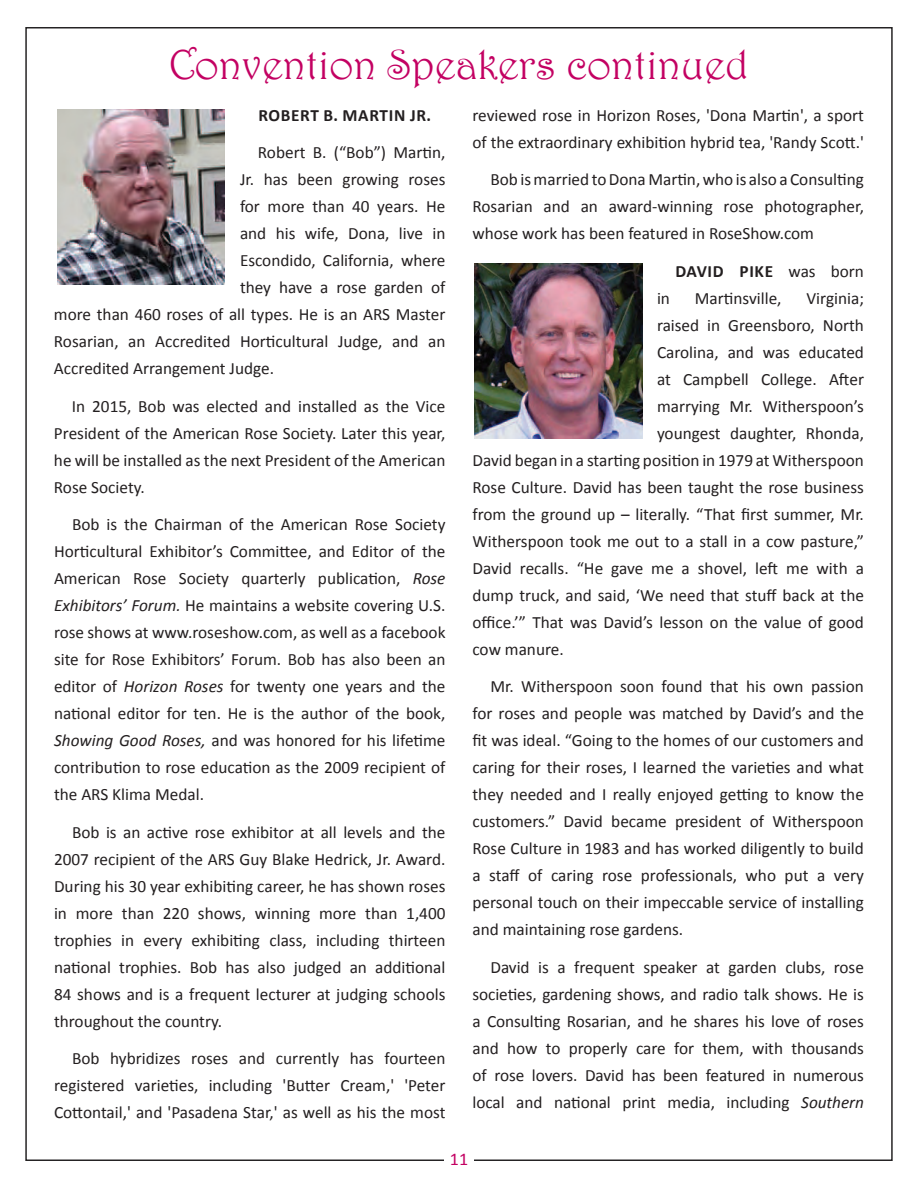
<style>
.page{position:relative;width:918px;height:1188px;background:#fff}
.page>*{position:absolute;margin:0;border:0;box-sizing:border-box;transform-origin:0 0}
.t1{font:42px "Harrington";color:#c30162}
.t2{font:18px "Calibri";color:#c30162}
.t3{font:17.25px/27px "Calibri";color:#231f20;text-align:justify}
.t4{font:700 17.25px "Calibri";letter-spacing:.04em;color:#231f20}
.s1{font-style:italic}
.s2{font-weight:400}
</style>
<div class="page">
<img style="left:474px;top:263px;width:168px;height:175px">
<img style="left:57px;top:109px;width:168px;height:176px">
<h1 class="t1" style="left:169px;top:39px;width:581px">Convention Speakers continued</h1>
<p class="t4" style="left:258px;top:104px;width:174px">ROBERT B. MARTIN JR.</p>
<p class="t3" style="left:258px;top:139px;width:189px">Robert B. (“Bob”) Martin,</p>
<p class="t3" style="left:240px;top:166px;width:207px">Jr. has been growing roses</p>
<p class="t3" style="left:240px;top:193px;width:207px">for more than 40 years. He</p>
<p class="t3" style="left:240px;top:220px;width:207px">and his wife, Dona, live in</p>
<p class="t3" style="left:240px;top:247px;width:207px">Escondido, California, where</p>
<p class="t3" style="left:240px;top:274px;width:207px">they have a rose garden of</p>
<p class="t3" style="left:54px;top:301px;width:393px">more than 460 roses of all types. He is an ARS Master</p>
<p class="t3" style="left:54px;top:328px;width:393px">Rosarian, an Accredited Horticultural Judge, and an</p>
<p class="t3" style="left:54px;top:355px;width:219px">Accredited Arrangement Judge.</p>
<p class="t3" style="left:54px;top:393px;width:393px;text-indent:18px">In 2015, Bob was elected and installed as the Vice President of the American Rose Society. Later this year, he will be installed as the next President of the American Rose Society.</p>
<p class="t3" style="left:54px;top:511px;width:393px;text-indent:18px">Bob is the Chairman of the American Rose Society Horticultural Exhibitor’s Committee, and Editor of the American Rose Society quarterly publication, <span class="s1">Rose Exhibitors’ Forum.</span> He maintains a website covering U.S. rose shows at www.roseshow.com, as well as a facebook site for Rose Exhibitors’ Forum. Bob has also been an editor of <span class="s1">Horizon Roses</span> for twenty one years and the national editor for ten. He is the author of the book, <span class="s1">Showing Good Roses,</span> and was honored for his lifetime contribution to rose education as the 2009 recipient of the ARS Klima Medal.</p>
<p class="t3" style="left:54px;top:819px;width:393px;text-indent:18px">Bob is an active rose exhibitor at all levels and the 2007 recipient of the ARS Guy Blake Hedrick, Jr. Award.<br>During his 30 year exhibiting career, he has shown roses in more than 220 shows, winning more than 1,400 trophies in every exhibiting class, including thirteen national trophies. Bob has also judged an additional 84 shows and is a frequent lecturer at judging schools throughout the country.</p>
<p class="t3" style="left:54px;top:1045px;width:393px;text-indent:18px">Bob hybridizes roses and currently has fourteen registered varieties, including 'Butter Cream,' 'Peter Cottontail,' and 'Pasadena Star,' as well as his the most</p>
<p class="t3" style="left:473px;top:102px;width:393px">reviewed rose in Horizon Roses, 'Dona Martin', a sport of the extraordinary exhibition hybrid tea, 'Randy Scott.'</p>
<p class="t3" style="left:473px;top:166px;width:393px;text-indent:18px">Bob is married to Dona Martin, who is also a Consulting Rosarian and an award-winning rose photographer, whose work has been featured in RoseShow.com</p>
<p class="t4" style="left:675px;top:260px;width:190px">DAVID PIKE <span class="s2">was born</span></p>
<p class="t3" style="left:657px;top:285px;width:15px">in</p>
<p class="t3" style="left:695px;top:285px;width:88px">Martinsville,</p>
<p class="t3" style="left:807px;top:285px;width:59px">Virginia;</p>
<p class="t3" style="left:657px;top:312px;width:208px">raised in Greensboro, North</p>
<p class="t3" style="left:657px;top:339px;width:209px">Carolina, and was educated</p>
<p class="t3" style="left:657px;top:366px;width:209px">at Campbell College. After</p>
<p class="t3" style="left:657px;top:393px;width:208px">marrying Mr. Witherspoon’s</p>
<p class="t3" style="left:657px;top:420px;width:208px">youngest daughter, Rhonda,</p>
<p class="t3" style="left:473px;top:447px;width:393px">David began in a starting position in 1979 at Witherspoon</p>
<p class="t3" style="left:473px;top:474px;width:393px">Rose Culture. David has been taught the rose business</p>
<p class="t3" style="left:473px;top:501px;width:393px">from the ground up – literally. “That first summer, Mr.</p>
<p class="t3" style="left:473px;top:528px;width:393px">Witherspoon took me out to a stall in a cow pasture,”</p>
<p class="t3" style="left:473px;top:555px;width:393px">David recalls. “He gave me a shovel, left me with a</p>
<p class="t3" style="left:473px;top:582px;width:393px">dump truck, and said, ‘We need that stuff back at the</p>
<p class="t3" style="left:473px;top:609px;width:393px">office.’” That was David’s lesson on the value of good</p>
<p class="t3" style="left:473px;top:636px;width:93px">cow manure.</p>
<p class="t3" style="left:473px;top:673px;width:393px;text-indent:18px">Mr. Witherspoon soon found that his own passion for roses and people was matched by David’s and the fit was ideal. “Going to the homes of our customers and caring for their roses, I learned the varieties and what they needed and I really enjoyed getting to know the customers.” David became president of Witherspoon Rose Culture in 1983 and has worked diligently to build a staff of caring rose professionals, who put a very personal touch on their impeccable service of installing and maintaining rose gardens.</p>
<p class="t3" style="left:473px;top:954px;width:393px;text-indent:18px">David is a frequent speaker at garden clubs, rose societies, gardening shows, and radio talk shows. He is a Consulting Rosarian, and he shares his love of roses and how to properly care for them, with thousands of rose lovers. David has been featured in numerous local and national print media, including <span class="s1">Southern</span></p>
<p class="t2" style="left:450px;top:1147px;width:20px">11</p>
</div>
